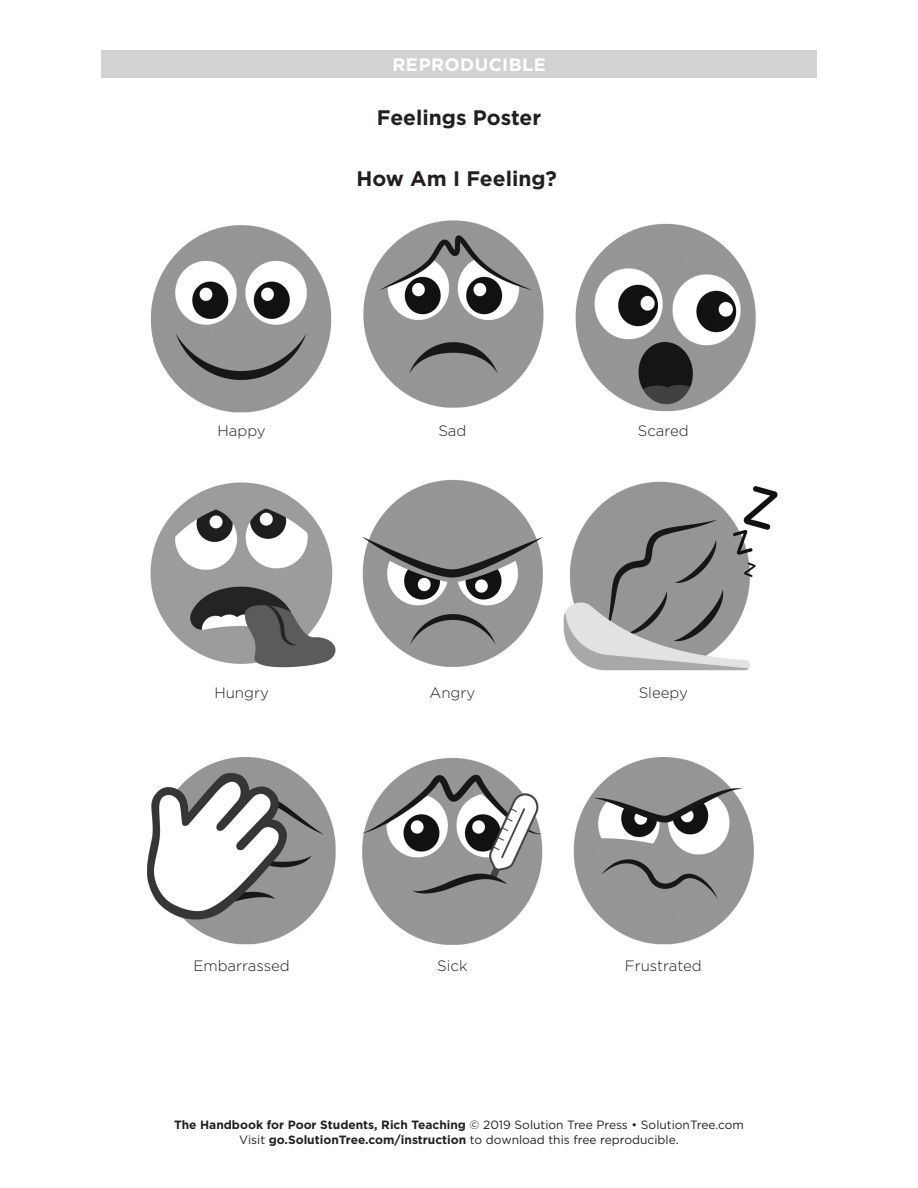
<style>
.page{position:relative;width:918px;height:1188px;background:#fff}
.page>*{position:absolute;margin:0;border:0;box-sizing:border-box;transform-origin:0 0}
.repro_title{font:700 21px "Gotham";color:#231f20}
.figure_text{font:700 21px "Gotham";color:#231f20}
.t1{font:700 18px "Gotham";letter-spacing:.025em;color:#fff}
.repro_text{font:300 15px "Gotham";color:#231f20}
.t2{font:12px/14.4px "Gotham";color:#231f20;text-align:center}
.s1{font-weight:700}
</style>
<div class="page">
<div style="left:101px;top:50px;width:716px;height:27px;background:#d1d2d4"></div>
<img style="left:363px;top:220px;width:181px;height:188px">
<img style="left:575px;top:223px;width:181px;height:189px">
<img style="left:150px;top:225px;width:182px;height:188px">
<img style="left:362px;top:479px;width:181px;height:188px">
<img style="left:563px;top:481px;width:215px;height:190px">
<img style="left:150px;top:482px;width:186px;height:186px">
<img style="left:362px;top:757px;width:181px;height:188px">
<img style="left:573px;top:757px;width:181px;height:188px">
<img style="left:147px;top:757px;width:189px;height:188px">
<h2 class="t1" style="left:392px;top:52px;width:155px">REPRODUCIBLE</h2>
<p class="repro_title" style="left:377px;top:103px;width:166px">Feelings Poster</p>
<p class="figure_text" style="left:357px;top:164px;width:202px">How Am I Feeling?</p>
<p class="repro_text" style="left:217px;top:421px;width:50px">Happy</p>
<p class="repro_text" style="left:438px;top:421px;width:30px">Sad</p>
<p class="repro_text" style="left:638px;top:421px;width:53px">Scared</p>
<p class="repro_text" style="left:214px;top:684px;width:56px">Hungry</p>
<p class="repro_text" style="left:430px;top:684px;width:47px">Angry</p>
<p class="repro_text" style="left:639px;top:684px;width:51px">Sleepy</p>
<p class="repro_text" style="left:193px;top:956px;width:98px">Embarrassed</p>
<p class="repro_text" style="left:437px;top:956px;width:32px">Sick</p>
<p class="repro_text" style="left:625px;top:956px;width:78px">Frustrated</p>
<p class="t2" style="left:174px;top:1117px;width:571px"><span class="s1">The Handbook for Poor Students, Rich Teaching</span> © 2019 Solution Tree Press • SolutionTree.com<br>Visit <span class="s1">go.SolutionTree.com/instruction</span> to download this free reproducible.</p>
</div>
